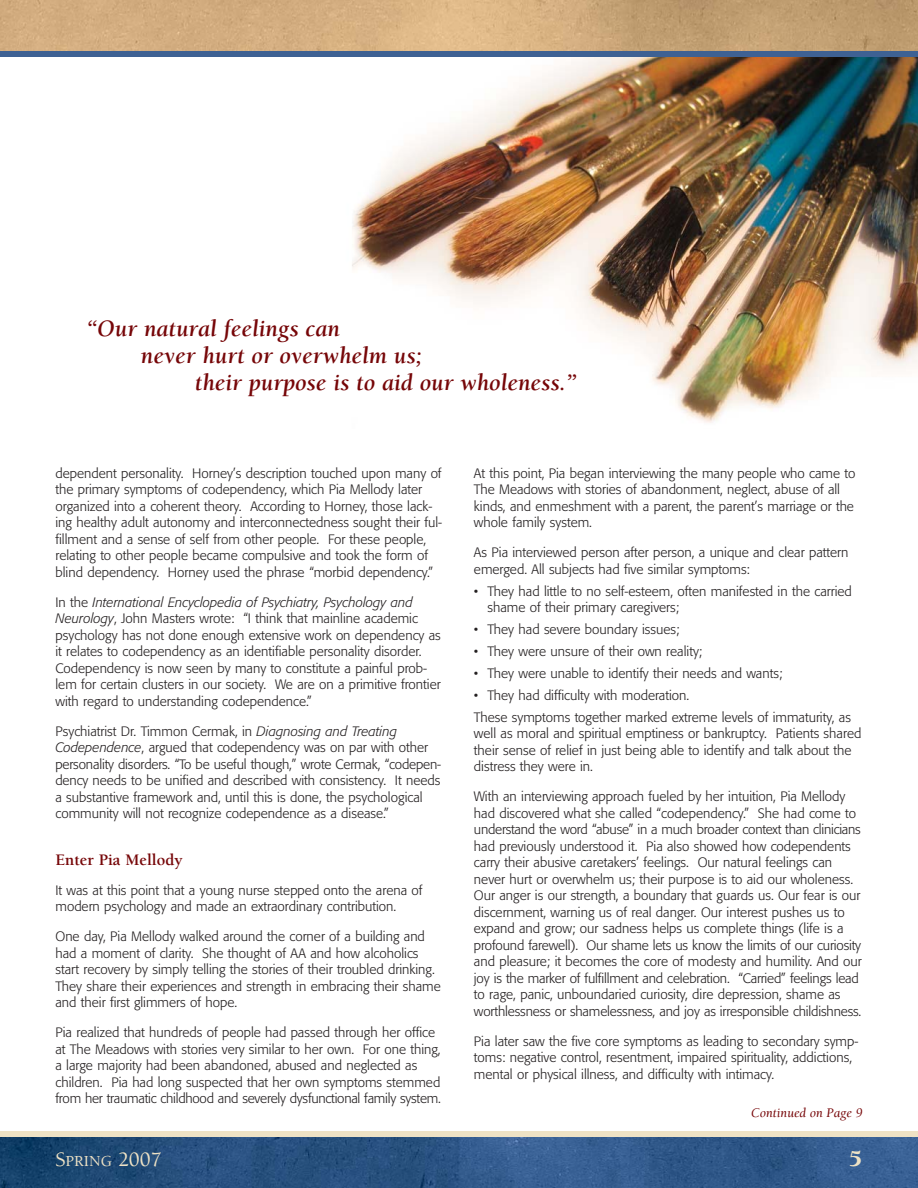
<style>
.page{position:relative;width:918px;height:1188px;background:#fff}
.page>*{position:absolute;margin:0;border:0;box-sizing:border-box;transform-origin:0 0}
.t1{font:italic 700 24px "Berkeley";color:#760608}
.t2{font:900 24px "Berkeley";color:#eee2c5}
.t3{font:500 21px "Berkeley";color:#eee2c5}
.t4{font:700 16.5px "Berkeley";color:#760608}
.t5{font:300 13.5px/16.5px "Formata";color:#231f20}
.t6{font:italic 13.5px "Berkeley";color:#760608}
.s1{font-style:italic}
.s2{font-size:15.75px}
</style>
<div class="page">
<img style="left:352px;top:57px;width:566px;height:366px">
<img style="left:0;top:1137px;width:918px;height:51px">
<img style="left:0;top:0;width:918px;height:51px">
<div style="left:0;top:51px;width:918px;height:6px;background:#3e6193"></div>
<div style="left:0;top:1131px;width:918px;height:6px;background:#eee2c5"></div>
<h1 class="t1" style="left:87px;top:319px;width:254px">“Our natural feelings can</h1>
<h1 class="t1" style="left:141px;top:346px;width:283px">never hurt or overwhelm us;</h1>
<h1 class="t1" style="left:195px;top:373px;width:383px">their purpose is to aid our wholeness.”</h1>
<p class="t5" style="left:55px;top:466px;width:388px">dependent personality. Horney’s description touched upon many of the primary symptoms of codependency, which Pia Mellody later organized into a coherent theory. According to Horney, those lack&shy;ing healthy adult autonomy and interconnectedness sought their ful&shy;fillment and a sense of self from other people. For these people, relating to other people became compulsive and took the form of blind dependency. Horney used the phrase “morbid dependency.”</p>
<p class="t5" style="left:55px;top:595px;width:387px">In the <span class="s1">International Encyclopedia of Psychiatry, Psychology and Neurology</span>, John Masters wrote: “I think that mainline academic psychology has not done enough extensive work on dependency as it relates to codependency as an identifiable personality disorder.<br>Codependency is now seen by many to constitute a painful prob&shy;lem for certain clusters in our society. We are on a primitive frontier with regard to understanding codependence.”</p>
<p class="t5" style="left:55px;top:724px;width:387px">Psychiatrist Dr. Timmon Cermak, in <span class="s1">Diagnosing and Treating Codependence</span>, argued that codependency was on par with other personality disorders. “To be useful though,” wrote Cermak, “codepen&shy;dency needs to be unified and described with consistency. It needs a substantive framework and, until this is done, the psychological community will not recognize codependence as a disease.”</p>
<p class="t4" style="left:55px;top:853px;width:129px">Enter Pia Mellody</p>
<p class="t5" style="left:55px;top:883px;width:368px">It was at this point that a young nurse stepped onto the arena of modern psychology and made an extraordinary contribution.</p>
<p class="t5" style="left:55px;top:929px;width:387px">One day, Pia Mellody walked around the corner of a building and had a moment of clarity. She thought of AA and how alcoholics start recovery by simply telling the stories of their troubled drinking.<br>They share their experiences and strength in embracing their shame and their first glimmers of hope.</p>
<p class="t5" style="left:55px;top:1025px;width:387px">Pia realized that hundreds of people had passed through her office at The Meadows with stories very similar to her own. For one thing, a large majority had been abandoned, abused and neglected as children. Pia had long suspected that her own symptoms stemmed from her traumatic childhood and severely dysfunctional family system.</p>
<p class="t5" style="left:474px;top:466px;width:383px">At this point, Pia began interviewing the many people who came to The Meadows with stories of abandonment, neglect, abuse of all kinds, and enmeshment with a parent, the parent’s marriage or the whole family system.</p>
<p class="t5" style="left:474px;top:545px;width:376px">As Pia interviewed person after person, a unique and clear pattern emerged. All subjects had five similar symptoms:</p>
<p class="t5" style="left:487px;top:584px;width:366px;text-indent:-14px">• They had little to no self-esteem, often manifested in the carried shame of their primary caregivers;</p>
<p class="t5" style="left:474px;top:622px;width:207px">• They had severe boundary issues;</p>
<p class="t5" style="left:474px;top:644px;width:230px">• They were unsure of their own reality;</p>
<p class="t5" style="left:474px;top:666px;width:310px">• They were unable to identify their needs and wants;</p>
<p class="t5" style="left:474px;top:685px;width:379px;line-height:21.9px">• They had difficulty with moderation.<br>These symptoms together marked extreme levels of immaturity, as</p>
<p class="t5" style="left:474px;top:726px;width:389px">well as moral and spiritual emptiness or bankruptcy. Patients shared their sense of relief in just being able to identify and talk about the distress they were in.</p>
<p class="t5" style="left:474px;top:789px;width:389px">With an interviewing approach fueled by her intuition, Pia Mellody had discovered what she called “codependency.” She had come to understand the word “abuse” in a much broader context than clinicians had previously understood it. Pia also showed how codependents carry their abusive caretakers’ feelings. Our natural feelings can never hurt or overwhelm us; their purpose is to aid our wholeness.<br>Our anger is our strength, a boundary that guards us. Our fear is our discernment, warning us of real danger. Our interest pushes us to expand and grow; our sadness helps us complete things (life is a profound farewell). Our shame lets us know the limits of our curiosity and pleasure; it becomes the core of modesty and humility. And our joy is the marker of fulfillment and celebration. “Carried” feelings lead to rage, panic, unboundaried curiosity, dire depression, shame as worthlessness or shamelessness, and joy as irresponsible childishness.</p>
<p class="t5" style="left:474px;top:1034px;width:386px">Pia later saw the five core symptoms as leading to secondary symp&shy;toms: negative control, resentment, impaired spirituality, addictions, mental or physical illness, and difficulty with intimacy.</p>
<p class="t6" style="left:751px;top:1107px;width:113px">Continued on Page 9</p>
<h2 class="t3" style="left:55px;top:1151px;width:108px">S<span class="s2">PRING</span> 2007</h2>
<h1 class="t2" style="left:849px;top:1149px;width:15px">5</h1>
</div>
